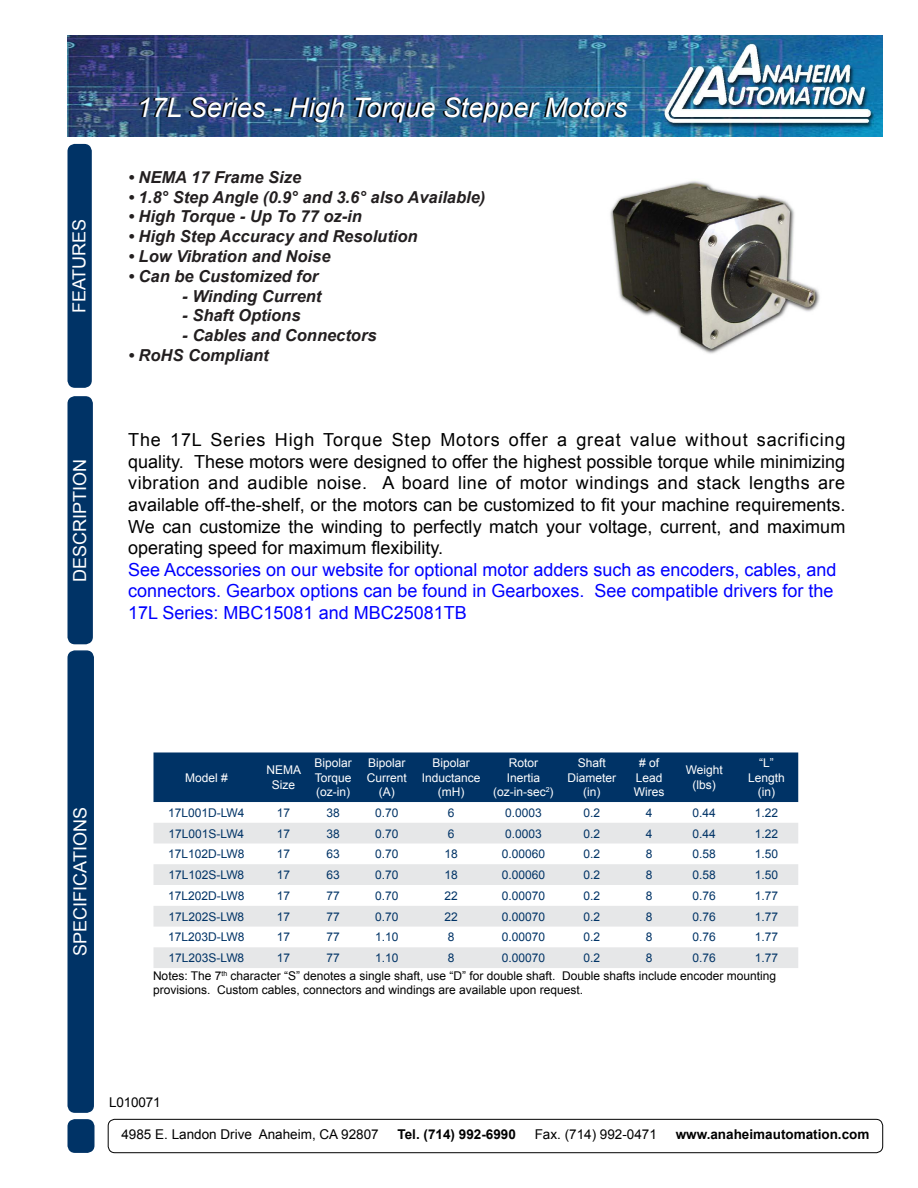
<style>
.page{position:relative;width:918px;height:1188px;background:#fff}
.page>*{position:absolute;margin:0;border:0;box-sizing:border-box;transform-origin:0 0}
.t1{font:italic 27px "Arial";color:#fff}
.t2{font:18px/21.6px "Arial";color:#000;text-align:justify}
.t3{font:18px/21.6px "Arial";color:#00f}
.t4{font:18px "Arial";color:#fff}
.t5{font:italic 700 16.5px "Arial";color:#231f20}
.t6{font:13.5px "Arial";color:#000}
.t7{font:700 13.5px "Arial";color:#000}
.t8{font:12px "Arial";color:#036}
.t9{font:12px/14.4px "Arial";color:#000}
.t10{font:12px/14.4px "Arial";color:#fff;text-align:center}
</style>
<div class="page">
<div style="left:153px;top:752px;width:645px;height:50px;background:#036"></div>
<svg style="left:153px;top:823px;width:645px;height:145px;fill:#e6e7e8"></svg>
<img style="left:68px;top:35px;width:815px;height:101px">
<div style="left:68px;top:651px;width:25px;height:461px;background:#036;border-radius:7px"></div>
<div style="left:68px;top:650px;width:26px;height:463px;border:2px solid #036;border-radius:7px"></div>
<div style="left:68px;top:145px;width:23px;height:242px;background:#036;border-radius:7px"></div>
<div style="left:68px;top:144px;width:24px;height:244px;border:2px solid #036;border-radius:7px"></div>
<div style="left:68px;top:1120px;width:26px;height:32px;background:#036;border-radius:7px"></div>
<div style="left:68px;top:1119px;width:26px;height:34px;border:2px solid #036;border-radius:7px"></div>
<div style="left:108px;top:1119px;width:775px;height:34px;border:1px solid #000;border-radius:7px"></div>
<div style="left:68px;top:397px;width:24px;height:247px;background:#036;border-radius:7px"></div>
<div style="left:68px;top:396px;width:25px;height:248px;border:2px solid #036;border-radius:7px"></div>
<img style="left:610px;top:180px;width:210px;height:174px">
<p class="t4" style="left:67px;top:313px;width:96px;rotate:-90deg">FEATURES</p>
<p class="t4" style="left:68px;top:582px;width:125px;rotate:-90deg">DESCRIPTION</p>
<h1 class="t1" style="left:137px;top:90px;width:492px">17L Series - High Torque Stepper Motors</h1>
<p class="t5" style="left:128px;top:166px;width:174px">• NEMA 17 Frame Size</p>
<p class="t5" style="left:128px;top:186px;width:359px">• 1.8° Step Angle (0.9° and 3.6° also Available)</p>
<p class="t5" style="left:128px;top:206px;width:235px">• High Torque - Up To 77 oz-in</p>
<p class="t5" style="left:128px;top:225px;width:291px">• High Step Accuracy and Resolution</p>
<p class="t5" style="left:128px;top:245px;width:204px">• Low Vibration and Noise</p>
<p class="t5" style="left:128px;top:265px;width:192px">• Can be Customized for</p>
<p class="t5" style="left:182px;top:285px;width:141px">- Winding Current</p>
<p class="t5" style="left:182px;top:305px;width:120px">- Shaft Options</p>
<p class="t5" style="left:182px;top:324px;width:196px">- Cables and Connectors</p>
<p class="t5" style="left:128px;top:344px;width:142px">• RoHS Compliant</p>
<p class="t2" style="left:128px;top:429px;width:719px">The 17L Series High Torque Step Motors offer a great value without sacrificing quality. These motors were designed to offer the highest possible torque while minimizing vibration and audible noise. A board line of motor windings and stack lengths are available off-the-shelf, or the motors can be customized to fit your machine requirements.<br>We can customize the winding to perfectly match your voltage, current, and maximum operating speed for maximum flexibility.</p>
<p class="t3" style="left:128px;top:559px;width:710px">See Accessories on our website for optional motor adders such as encoders, cables, and connectors. Gearbox options can be found in Gearboxes. See compatible drivers for the<br>17L Series: MBC15081 and MBC25081TB</p>
<p class="t4" style="left:68px;top:956px;width:150px;rotate:-90deg">SPECIFICATIONS</p>
<p class="t10" style="left:185px;top:770px;width:44px">Model #</p>
<p class="t10" style="left:267px;top:763px;width:36px">NEMA<br>Size</p>
<p class="t10" style="left:315px;top:756px;width:39px;text-align:justify">Bipolar Torque (oz-in)</p>
<p class="t10" style="left:367px;top:756px;width:42px">Bipolar<br>Current (A)</p>
<p class="t10" style="left:422px;top:756px;width:60px">Bipolar<br>Inductance (mH)</p>
<p class="t10" style="left:493px;top:756px;width:62px">Rotor<br>Inertia (oz-in-sec<sup>2</sup>)</p>
<p class="t10" style="left:568px;top:756px;width:50px">Shaft<br>Diameter (in)</p>
<p class="t10" style="left:634px;top:756px;width:32px"># of<br>Lead<br>Wires</p>
<p class="t10" style="left:686px;top:763px;width:39px">Weight (lbs)</p>
<p class="t10" style="left:748px;top:756px;width:38px">“L”<br>Length (in)</p>
<p class="t8" style="left:168px;top:805px;width:78px">17L001D-LW4</p>
<p class="t8" style="left:277px;top:805px;width:15px">17</p>
<p class="t8" style="left:327px;top:805px;width:15px">38</p>
<p class="t8" style="left:375px;top:805px;width:25px">0.70</p>
<p class="t8" style="left:448px;top:805px;width:8px">6</p>
<p class="t8" style="left:505px;top:805px;width:38px">0.0003</p>
<p class="t8" style="left:584px;top:805px;width:18px">0.2</p>
<p class="t8" style="left:646px;top:805px;width:8px">4</p>
<p class="t8" style="left:693px;top:805px;width:25px">0.44</p>
<p class="t8" style="left:755px;top:805px;width:25px">1.22</p>
<p class="t8" style="left:169px;top:825px;width:77px">17L001S-LW4</p>
<p class="t8" style="left:277px;top:825px;width:15px">17</p>
<p class="t8" style="left:327px;top:825px;width:15px">38</p>
<p class="t8" style="left:375px;top:825px;width:25px">0.70</p>
<p class="t8" style="left:448px;top:825px;width:8px">6</p>
<p class="t8" style="left:505px;top:825px;width:38px">0.0003</p>
<p class="t8" style="left:584px;top:825px;width:18px">0.2</p>
<p class="t8" style="left:646px;top:825px;width:8px">4</p>
<p class="t8" style="left:693px;top:825px;width:25px">0.44</p>
<p class="t8" style="left:755px;top:825px;width:25px">1.22</p>
<p class="t8" style="left:168px;top:846px;width:78px">17L102D-LW8</p>
<p class="t8" style="left:277px;top:846px;width:15px">17</p>
<p class="t8" style="left:327px;top:846px;width:15px">63</p>
<p class="t8" style="left:375px;top:846px;width:25px">0.70</p>
<p class="t8" style="left:444px;top:846px;width:15px">18</p>
<p class="t8" style="left:502px;top:846px;width:45px">0.00060</p>
<p class="t8" style="left:584px;top:846px;width:18px">0.2</p>
<p class="t8" style="left:646px;top:846px;width:8px">8</p>
<p class="t8" style="left:693px;top:846px;width:25px">0.58</p>
<p class="t8" style="left:755px;top:846px;width:25px">1.50</p>
<p class="t8" style="left:169px;top:867px;width:77px">17L102S-LW8</p>
<p class="t8" style="left:277px;top:867px;width:15px">17</p>
<p class="t8" style="left:327px;top:867px;width:15px">63</p>
<p class="t8" style="left:375px;top:867px;width:25px">0.70</p>
<p class="t8" style="left:444px;top:867px;width:15px">18</p>
<p class="t8" style="left:502px;top:867px;width:45px">0.00060</p>
<p class="t8" style="left:584px;top:867px;width:18px">0.2</p>
<p class="t8" style="left:646px;top:867px;width:8px">8</p>
<p class="t8" style="left:693px;top:867px;width:25px">0.58</p>
<p class="t8" style="left:755px;top:867px;width:25px">1.50</p>
<p class="t8" style="left:168px;top:888px;width:78px">17L202D-LW8</p>
<p class="t8" style="left:277px;top:888px;width:15px">17</p>
<p class="t8" style="left:327px;top:888px;width:15px">77</p>
<p class="t8" style="left:375px;top:888px;width:25px">0.70</p>
<p class="t8" style="left:444px;top:888px;width:15px">22</p>
<p class="t8" style="left:502px;top:888px;width:45px">0.00070</p>
<p class="t8" style="left:584px;top:888px;width:18px">0.2</p>
<p class="t8" style="left:646px;top:888px;width:8px">8</p>
<p class="t8" style="left:693px;top:888px;width:25px">0.76</p>
<p class="t8" style="left:755px;top:888px;width:25px">1.77</p>
<p class="t8" style="left:169px;top:909px;width:77px">17L202S-LW8</p>
<p class="t8" style="left:277px;top:909px;width:15px">17</p>
<p class="t8" style="left:327px;top:909px;width:15px">77</p>
<p class="t8" style="left:375px;top:909px;width:25px">0.70</p>
<p class="t8" style="left:444px;top:909px;width:15px">22</p>
<p class="t8" style="left:502px;top:909px;width:45px">0.00070</p>
<p class="t8" style="left:584px;top:909px;width:18px">0.2</p>
<p class="t8" style="left:646px;top:909px;width:8px">8</p>
<p class="t8" style="left:693px;top:909px;width:25px">0.76</p>
<p class="t8" style="left:755px;top:909px;width:25px">1.77</p>
<p class="t8" style="left:168px;top:929px;width:78px">17L203D-LW8</p>
<p class="t8" style="left:277px;top:929px;width:15px">17</p>
<p class="t8" style="left:327px;top:929px;width:15px">77</p>
<p class="t8" style="left:375px;top:929px;width:25px">1.10</p>
<p class="t8" style="left:448px;top:929px;width:8px">8</p>
<p class="t8" style="left:502px;top:929px;width:45px">0.00070</p>
<p class="t8" style="left:584px;top:929px;width:18px">0.2</p>
<p class="t8" style="left:646px;top:929px;width:8px">8</p>
<p class="t8" style="left:693px;top:929px;width:25px">0.76</p>
<p class="t8" style="left:755px;top:929px;width:25px">1.77</p>
<p class="t8" style="left:169px;top:950px;width:77px">17L203S-LW8</p>
<p class="t8" style="left:277px;top:950px;width:15px">17</p>
<p class="t8" style="left:327px;top:950px;width:15px">77</p>
<p class="t8" style="left:375px;top:950px;width:25px">1.10</p>
<p class="t8" style="left:448px;top:950px;width:8px">8</p>
<p class="t8" style="left:502px;top:950px;width:45px">0.00070</p>
<p class="t8" style="left:584px;top:950px;width:18px">0.2</p>
<p class="t8" style="left:646px;top:950px;width:8px">8</p>
<p class="t8" style="left:693px;top:950px;width:25px">0.76</p>
<p class="t8" style="left:755px;top:950px;width:25px">1.77</p>
<p class="t9" style="left:153px;top:968px;width:625px">Notes: The 7<sup>th</sup> character “S” denotes a single shaft, use “D” for double shaft. Double shafts include encoder mounting provisions. Custom cables, connectors and windings are available upon request.</p>
<p class="t6" style="left:109px;top:1094px;width:53px">L010071</p>
<p class="t6" style="left:121px;top:1125px;width:259px">4985 E. Landon Drive Anaheim, CA 92807</p>
<p class="t7" style="left:398px;top:1125px;width:120px">Tel. (714) 992-6990</p>
<p class="t6" style="left:535px;top:1125px;width:124px">Fax. (714) 992-0471</p>
<p class="t7" style="left:676px;top:1125px;width:195px">www.anaheimautomation.com</p>
</div>
